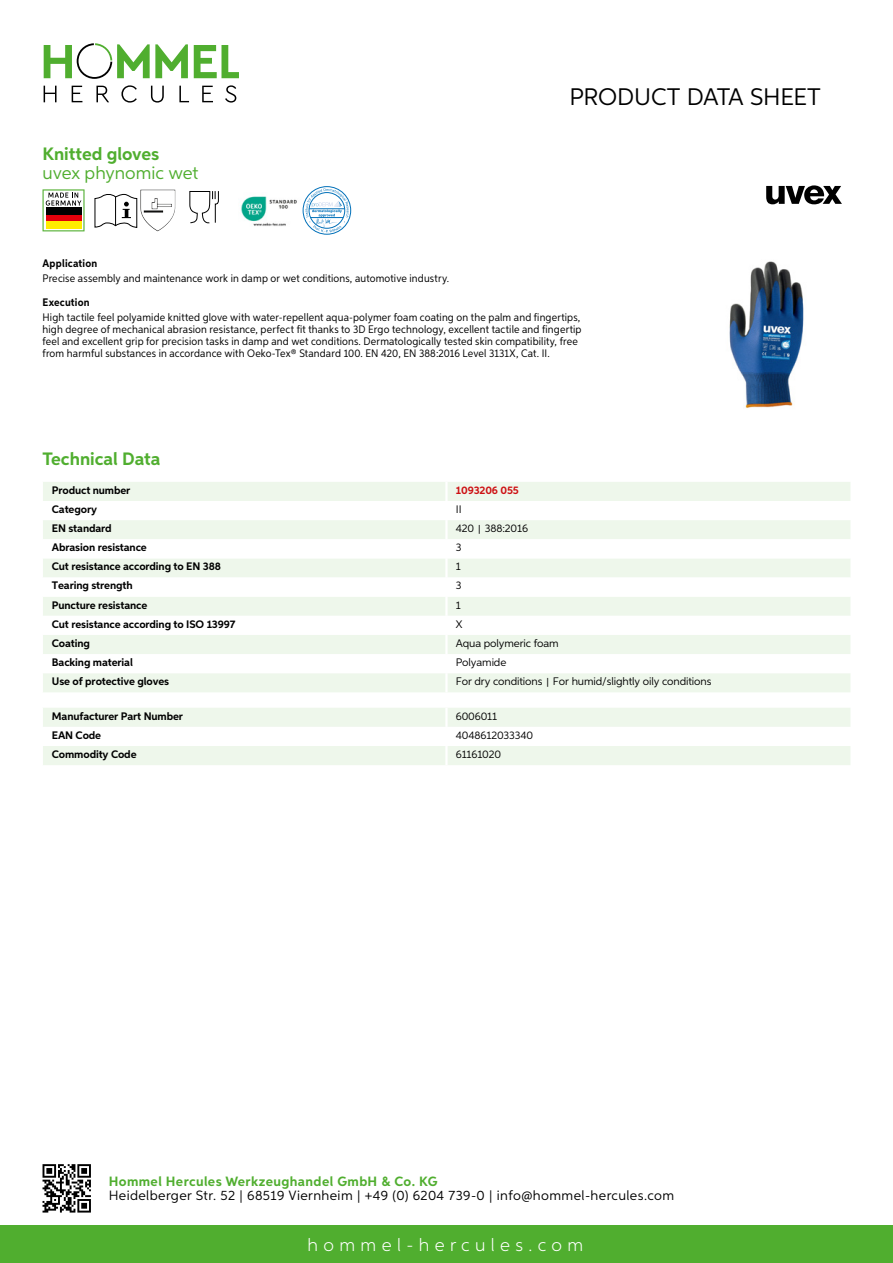
<style>
.page{position:relative;width:893px;height:1263px;background:#fff}
.page>*{position:absolute;margin:0;border:0;box-sizing:border-box;transform-origin:0 0}
.t1{font:24px "Aspira";letter-spacing:-.01em;color:#000}
.t2{font:700 18px "Aspira";color:#50ae2f}
.t3{font:300 18px "Aspira";letter-spacing:.3em;color:#fff}
.t4{font:18px "Aspira";color:#50ae2f}
.t5{font:13.5px "Aspira";letter-spacing:.03em;color:#000}
.t6{font:700 13.5px "Aspira";letter-spacing:.03em;color:#50ae2f}
.t7{font:10.95px/12px "Aspira Nar";letter-spacing:.015em;color:#000}
.t8{font:700 10.95px "Aspira";letter-spacing:-.01em;color:#000}
.t9{font:10.95px "Aspira";letter-spacing:-.01em;color:#000}
.t10{font:700 10.95px "Aspira Nar";letter-spacing:.015em;color:#000}
.t11{font:700 10.95px "Aspira";letter-spacing:-.01em;color:#cd1013}
.s1{font-family:"Wuerth Global";font-size:10.5px}
</style>
<div class="page">
<div style="left:0;top:1226px;width:893px;height:37px;background:#50ae2f"></div>
<svg style="left:43px;top:1164px;width:48px;height:48px"></svg>
<svg style="left:194px;top:45px;width:45px;height:33px"></svg>
<svg style="left:44px;top:43px;width:144px;height:36px"></svg>
<svg style="left:44px;top:86px;width:13px;height:16px"></svg>
<svg style="left:72px;top:86px;width:10px;height:16px"></svg>
<svg style="left:96px;top:86px;width:13px;height:16px"></svg>
<svg style="left:121px;top:85px;width:16px;height:18px"></svg>
<svg style="left:151px;top:86px;width:13px;height:17px"></svg>
<svg style="left:179px;top:86px;width:10px;height:16px"></svg>
<svg style="left:202px;top:86px;width:11px;height:16px"></svg>
<svg style="left:225px;top:85px;width:11px;height:18px"></svg>
<div style="left:43px;top:482px;width:807px;height:210px;background:#eef7eb"></div>
<svg style="left:43px;top:501px;width:807px;height:172px"></svg>
<hr style="left:445px;top:482px;width:3px;height:19px;background:#fff">
<hr style="left:445px;top:501px;width:3px;height:19px;background:#fff">
<hr style="left:445px;top:520px;width:3px;height:19px;background:#fff">
<hr style="left:445px;top:539px;width:3px;height:19px;background:#fff">
<hr style="left:445px;top:558px;width:3px;height:19px;background:#fff">
<hr style="left:445px;top:577px;width:3px;height:20px;background:#fff">
<hr style="left:445px;top:597px;width:3px;height:19px;background:#fff">
<hr style="left:445px;top:616px;width:3px;height:19px;background:#fff">
<hr style="left:445px;top:635px;width:3px;height:19px;background:#fff">
<hr style="left:445px;top:654px;width:3px;height:19px;background:#fff">
<hr style="left:445px;top:673px;width:3px;height:19px;background:#fff">
<svg style="left:43px;top:708px;width:807px;height:57px"></svg>
<hr style="left:445px;top:746px;width:3px;height:19px;background:#fff">
<svg style="left:43px;top:189px;width:42px;height:42px"></svg>
<div style="left:46px;top:214px;width:35px;height:7px;background:#e3000b"></div>
<div style="left:46px;top:208px;width:35px;height:7px;background:#000"></div>
<div style="left:46px;top:221px;width:35px;height:7px;background:#ffed00"></div>
<svg style="left:95px;top:193px;width:42px;height:35px"></svg>
<img style="left:140px;top:189px;width:8px;height:35px">
<svg style="left:189px;top:191px;width:30px;height:33px"></svg>
<img style="left:241px;top:196px;width:56px;height:30px">
<div style="left:303px;top:186px;width:48px;height:48px;border:1px solid #0070b9;border-radius:50%"></div>
<svg style="left:305px;top:188px;width:44px;height:44px"></svg>
<img style="left:729px;top:261px;width:75px;height:147px">
<svg style="left:766px;top:185px;width:76px;height:19px"></svg>
<h2 class="t2" style="left:43px;top:142px;width:118px">Knitted gloves</h2>
<h2 class="t4" style="left:43px;top:162px;width:157px">uvex phynomic wet</h2>
<h1 class="t1" style="left:569px;top:82px;width:253px">Product data sh eet</h1>
<p class="t10" style="left:43px;top:257px;width:56px">Application</p>
<p class="t7" style="left:43px;top:273px;width:408px">Precise assembly and maintenance work in damp or wet conditions, automotive industry.</p>
<p class="t10" style="left:43px;top:295px;width:49px">Execution</p>
<p class="t7" style="left:43px;top:311px;width:541px">High tactile feel polyamide knitted glove with water-repellent aqua-polymer foam coating on the palm and fingertips, high degree of mechanical abrasion resistance, perfect fit thanks to 3D Ergo technology, excellent tactile and fingertip feel and excellent grip for precision tasks in damp and wet conditions. Dermatologically tested skin compatibility, free from harmful substances in accordance with Oeko-Tex® Standard 100. EN 420, EN 388:2016 Level 3131X, Cat. II.</p>
<h2 class="t2" style="left:43px;top:448px;width:120px">Technical Data</h2>
<p class="t8" style="left:52px;top:483px;width:80px">Product number</p>
<p class="t11" style="left:456px;top:483px;width:65px">1093206 055</p>
<p class="t8" style="left:52px;top:502px;width:47px">Category</p>
<p class="t9" style="left:456px;top:502px;width:7px">II</p>
<p class="t8" style="left:52px;top:521px;width:61px">EN standard</p>
<p class="t9" style="left:456px;top:522px;width:74px">420 <span class="s1">|</span> 388:2016</p>
<p class="t8" style="left:52px;top:541px;width:97px">Abrasion resistance</p>
<p class="t9" style="left:456px;top:541px;width:7px">3</p>
<p class="t8" style="left:52px;top:560px;width:171px">Cut resistance according to EN 388</p>
<p class="t9" style="left:456px;top:560px;width:7px">1</p>
<p class="t8" style="left:52px;top:579px;width:82px">Tearing strength</p>
<p class="t9" style="left:456px;top:579px;width:7px">3</p>
<p class="t8" style="left:52px;top:598px;width:97px">Puncture resistance</p>
<p class="t9" style="left:456px;top:598px;width:7px">1</p>
<p class="t8" style="left:52px;top:617px;width:185px">Cut resistance according to ISO 13997</p>
<p class="t9" style="left:456px;top:617px;width:8px">X</p>
<p class="t8" style="left:52px;top:636px;width:40px">Coating</p>
<p class="t9" style="left:456px;top:636px;width:104px">Aqua polymeric foam</p>
<p class="t8" style="left:52px;top:655px;width:83px">Backing material</p>
<p class="t9" style="left:456px;top:655px;width:52px">Polyamide</p>
<p class="t8" style="left:52px;top:675px;width:119px">Use of protective gloves</p>
<p class="t9" style="left:456px;top:675px;width:257px">For dry conditions <span class="s1">|</span> For humid/slightly oily conditions</p>
<p class="t8" style="left:52px;top:709px;width:133px">Manufacturer Part Number</p>
<p class="t9" style="left:456px;top:709px;width:43px">6006011</p>
<p class="t8" style="left:52px;top:728px;width:51px">EAN Code</p>
<p class="t9" style="left:456px;top:728px;width:79px">4048612033340</p>
<p class="t8" style="left:52px;top:747px;width:86px">Commodity Code</p>
<p class="t9" style="left:456px;top:747px;width:47px">61161020</p>
<p class="t6" style="left:109px;top:1172px;width:330px">Hommel Hercules Werkzeughandel GmbH &amp; Co. KG</p>
<p class="t5" style="left:109px;top:1187px;width:567px">Heidelberger Str. 52 | 68519 Viernheim | +49 (0) 6204 739-0 | info@hommel-hercules.com</p>
<h2 class="t3" style="left:307px;top:1234px;width:277px">hommel-hercules.com</h2>
</div>
